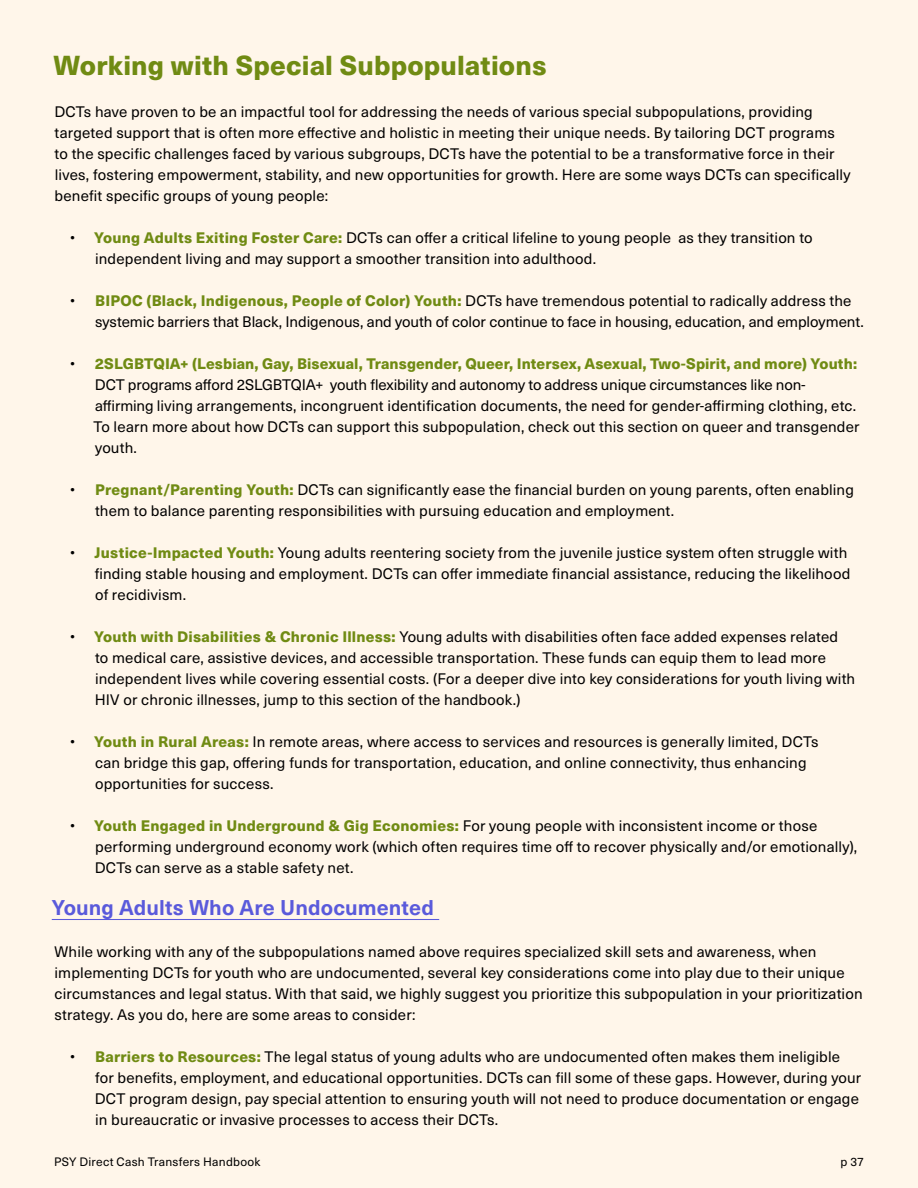
<style>
.page{position:relative;width:918px;height:1188px;background:#fff6ea}
.page>*{position:absolute;margin:0;border:0;box-sizing:border-box;transform-origin:0 0}
.t1{font:800 27px "Neue Haas Unica W1 G";letter-spacing:.01em;color:#708b13}
.t2{font:700 21px "Neue Haas Unica W1 G";letter-spacing:.005em;color:#5a5adb}
.t3{font:15px/21px "Neue Haas Unica W1 G";letter-spacing:.01em;color:#000}
.t4{font:12px "Neue Haas Unica W1 G";letter-spacing:.02em;color:#000}
.s1{font-weight:800;color:#708b13}
</style>
<div class="page">
<hr style="left:52px;top:919px;width:387px;height:1px;background:#5a5adb">
<h1 class="t1" style="left:53px;top:44px;width:495px">Working with Special Subpopulations</h1>
<p class="t3" style="left:54px;top:100px;width:798px">DCTs have proven to be an impactful tool for addressing the needs of various special subpopulations, providing targeted support that is often more effective and holistic in meeting their unique needs. By tailoring DCT programs to the specific challenges faced by various subgroups, DCTs have the potential to be a transformative force in their lives, fostering empowerment, stability, and new opportunities for growth. Here are some ways DCTs can specifically benefit specific groups of young people:</p>
<p class="t3" style="left:95px;top:226px;width:719px;text-indent:-25px">• <span class="s1">Young Adults Exiting Foster Care:</span> DCTs can offer a critical lifeline to young people as they transition to independent living and may support a smoother transition into adulthood.</p>
<p class="t3" style="left:95px;top:289px;width:770px;text-indent:-25px">• <span class="s1">BIPOC (Black, Indigenous, People of Color) Youth:</span> DCTs have tremendous potential to radically address the systemic barriers that Black, Indigenous, and youth of color continue to face in housing, education, and employment.</p>
<p class="t3" style="left:94px;top:352px;width:768px;text-indent:-23px">• <span class="s1">2SLGBTQIA+ (Lesbian, Gay, Bisexual, Transgender, Queer, Intersex, Asexual, Two-Spirit, and more) Youth:<br></span>DCT programs afford 2SLGBTQIA+ youth flexibility and autonomy to address unique circumstances like non&shy;affirming living arrangements, incongruent identification documents, the need for gender-affirming clothing, etc.<br>To learn more about how DCTs can support this subpopulation, check out this section on queer and transgender youth.</p>
<p class="t3" style="left:95px;top:478px;width:760px;text-indent:-25px">• <span class="s1">Pregnant/Parenting Youth:</span> DCTs can significantly ease the financial burden on young parents, often enabling them to balance parenting responsibilities with pursuing education and employment.</p>
<p class="t3" style="left:95px;top:541px;width:757px;text-indent:-25px">• <span class="s1">Justice-Impacted Youth:</span> Young adults reentering society from the juvenile justice system often struggle with finding stable housing and employment. DCTs can offer immediate financial assistance, reducing the likelihood of recidivism.</p>
<p class="t3" style="left:95px;top:625px;width:762px;text-indent:-25px">• <span class="s1">Youth with Disabilities &amp; Chronic Illness:</span> Young adults with disabilities often face added expenses related to medical care, assistive devices, and accessible transportation. These funds can equip them to lead more independent lives while covering essential costs. (For a deeper dive into key considerations for youth living with HIV or chronic illnesses, jump to this section of the handbook.)</p>
<p class="t3" style="left:95px;top:730px;width:725px;text-indent:-25px">• <span class="s1">Youth in Rural Areas:</span> In remote areas, where access to services and resources is generally limited, DCTs can bridge this gap, offering funds for transportation, education, and online connectivity, thus enhancing opportunities for success.</p>
<p class="t3" style="left:95px;top:814px;width:764px;text-indent:-25px">• <span class="s1">Youth Engaged in Underground &amp; Gig Economies:</span> For young people with inconsistent income or those performing underground economy work (which often requires time off to recover physically and/or emotionally),<br>DCTs can serve as a stable safety net.</p>
<h2 class="t2" style="left:52px;top:892px;width:384px">Young Adults Who Are Undocumented</h2>
<p class="t3" style="left:55px;top:940px;width:810px">While working with any of the subpopulations named above requires specialized skill sets and awareness, when implementing DCTs for youth who are undocumented, several key considerations come into play due to their unique circumstances and legal status. With that said, we highly suggest you prioritize this subpopulation in your prioritization strategy. As you do, here are some areas to consider:</p>
<p class="t3" style="left:95px;top:1045px;width:768px;text-indent:-25px">• <span class="s1">Barriers to Resources:</span> The legal status of young adults who are undocumented often makes them ineligible for benefits, employment, and educational opportunities. DCTs can fill some of these gaps. However, during your DCT program design, pay special attention to ensuring youth will not need to produce documentation or engage in bureaucratic or invasive processes to access their DCTs.</p>
<p class="t4" style="left:54px;top:1153px;width:208px">PSY Direct Cash Transfers Handbook</p>
<p class="t4" style="left:840px;top:1153px;width:25px">p 37</p>
</div>
